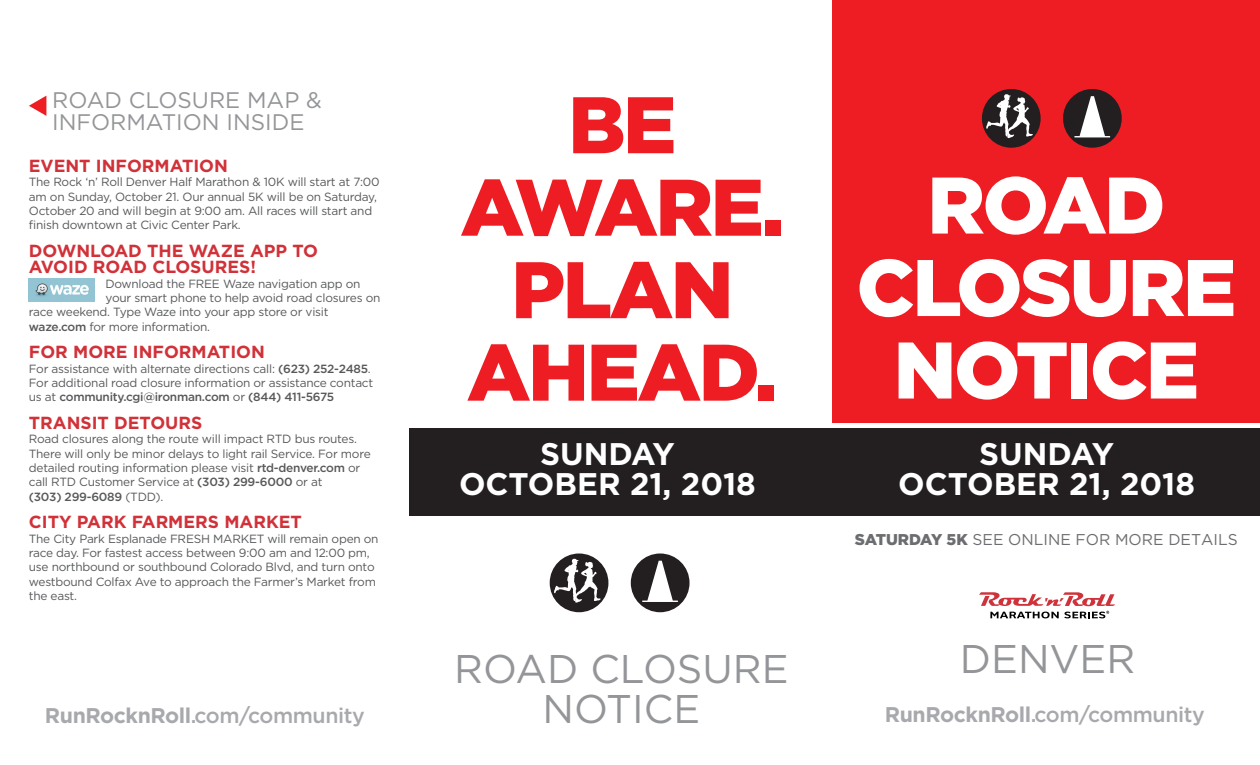
<style>
.page{position:relative;width:1260px;height:765px;background:#fff}
.page>*{position:absolute;margin:0;border:0;box-sizing:border-box;transform-origin:0 0}
.t1{font:900 80px/82.5px "Gotham";letter-spacing:-.03em;color:#ee1d23;text-align:center}
.t2{font:900 80px/82.5px "Gotham";letter-spacing:-.03em;color:#fff;text-align:center}
.t3{font:40px/40px "Gotham";color:#939598;text-align:center}
.t4{font:700 31.25px/30px "Gotham";color:#fff;text-align:center}
.t5{font:22.5px/22.5px "Gotham";color:#939598}
.t6{font:500 21.25px "Gotham";letter-spacing:-.02em;color:#a8a9ad}
.t7{font:700 17.5px/16.2px "Gotham";color:#d13138}
.t8{font:15.62px "Gotham";color:#6c6d70}
.t9{font:11.88px/14.4px "Gotham";letter-spacing:-.02em;color:#57585a}
.s1{font-weight:500}
.s2{font-weight:700}
.s3{font-weight:900}
</style>
<div class="page">
<img style="left:29px;top:279px;width:65px;height:22px">
<svg style="left:29px;top:96px;width:17px;height:20px"></svg>
<div style="left:832px;top:0;width:428px;height:422px;background:#ee1d23"></div>
<div style="left:832px;top:428px;width:428px;height:88px;background:#231f20"></div>
<div style="left:410px;top:428px;width:430px;height:88px;background:#231f20"></div>
<svg style="left:979px;top:592px;width:136px;height:26px"></svg>
<div style="left:550px;top:553px;width:58px;height:59px;background:#231f20;border-radius:50%"></div>
<div style="left:631px;top:553px;width:59px;height:59px;background:#231f20;border-radius:50%"></div>
<svg style="left:554px;top:559px;width:47px;height:44px"></svg>
<div style="left:982px;top:89px;width:59px;height:59px;background:#231f20;border-radius:50%"></div>
<div style="left:1063px;top:89px;width:59px;height:59px;background:#231f20;border-radius:50%"></div>
<svg style="left:986px;top:94px;width:47px;height:44px"></svg>
<svg style="left:1074px;top:96px;width:36px;height:41px"></svg>
<svg style="left:642px;top:561px;width:36px;height:41px"></svg>
<h3 class="t5" style="left:52px;top:88px;width:271px">ROAD CLOSURE MAP &amp;<br>INFORMATION INSIDE</h3>
<h3 class="t7" style="left:29px;top:158px;width:201px">EVENT INFORMATION</h3>
<p class="t9" style="left:29px;top:175px;width:352px">The Rock ‘n’ Roll Denver Half Marathon &amp; 10K will start at 7:00 am on Sunday, October 21. Our annual 5K will be on Saturday, October 20 and will begin at 9:00 am. All races will start and finish downtown at Civic Center Park.</p>
<h3 class="t7" style="left:29px;top:243px;width:291px">DOWNLOAD THE WAZE APP TO<br>AVOID ROAD CLOSURES!</h3>
<p class="t9" style="left:105px;top:276px;width:257px">Download the FREE Waze navigation app on</p>
<p class="t9" style="left:106px;top:290px;width:276px">your smart phone to help avoid road closures on</p>
<p class="t9" style="left:29px;top:305px;width:301px">race weekend. Type Waze into your app store or visit</p>
<p class="t9" style="left:29px;top:319px;width:183px"><span class="s1">waze.com</span> for more information.</p>
<h3 class="t7" style="left:29px;top:344px;width:238px">FOR MORE INFORMATION</h3>
<p class="t9" style="left:29px;top:361px;width:346px">For assistance with alternate directions call: <span class="s1">(623) 252-2485</span>.<br>For additional road closure information or assistance contact us at <span class="s1">community.cgi@ironman.com</span> or <span class="s1">(844) 411-5675</span></p>
<h3 class="t7" style="left:29px;top:414px;width:175px">TRANSIT DETOURS</h3>
<p class="t9" style="left:29px;top:432px;width:343px">Road closures along the route will impact RTD bus routes.<br>There will only be minor delays to light rail Service. For more detailed routing information please visit <span class="s1">rtd-denver.com</span> or call RTD Customer Service at <span class="s1">(303) 299-6000</span> or at<br><span class="s1">(303) 299-6089</span> (TDD).</p>
<h3 class="t7" style="left:29px;top:514px;width:274px">CITY PARK FARMERS MARKET</h3>
<p class="t9" style="left:29px;top:531px;width:351px">The City Park Esplanade FRESH MARKET will remain open on race day. For fastest access between 9:00 am and 12:00 pm, use northbound or southbound Colorado Blvd, and turn onto westbound Colfax Ave to approach the Farmer’s Market from the east.</p>
<h3 class="t6" style="left:45px;top:701px;width:321px"><span class="s2">RunRocknRoll</span>.com/community</h3>
<h1 class="t1" style="left:460px;top:83px;width:325px">BE<br>AWARE.<br>PLAN<br>AHEAD.</h1>
<h3 class="t4" style="left:459px;top:439px;width:298px">SUNDAY<br>OCTOBER 21, 2018</h3>
<h1 class="t2" style="left:856px;top:163px;width:381px">ROAD<br>CLOSURE<br>NOTICE</h1>
<h3 class="t4" style="left:898px;top:439px;width:298px">SUNDAY<br>OCTOBER 21, 2018</h3>
<h3 class="t8" style="left:855px;top:529px;width:384px"><span class="s3">SATURDAY 5K</span> SEE ONLINE FOR MORE DETAILS</h3>
<h2 class="t3" style="left:454px;top:648px;width:336px">ROAD CLOSURE<br>NOTICE</h2>
<h2 class="t3" style="left:960px;top:638px;width:177px">DENVER</h2>
<h3 class="t6" style="left:885px;top:700px;width:321px"><span class="s2">RunRocknRoll</span>.com/community</h3>
</div>
